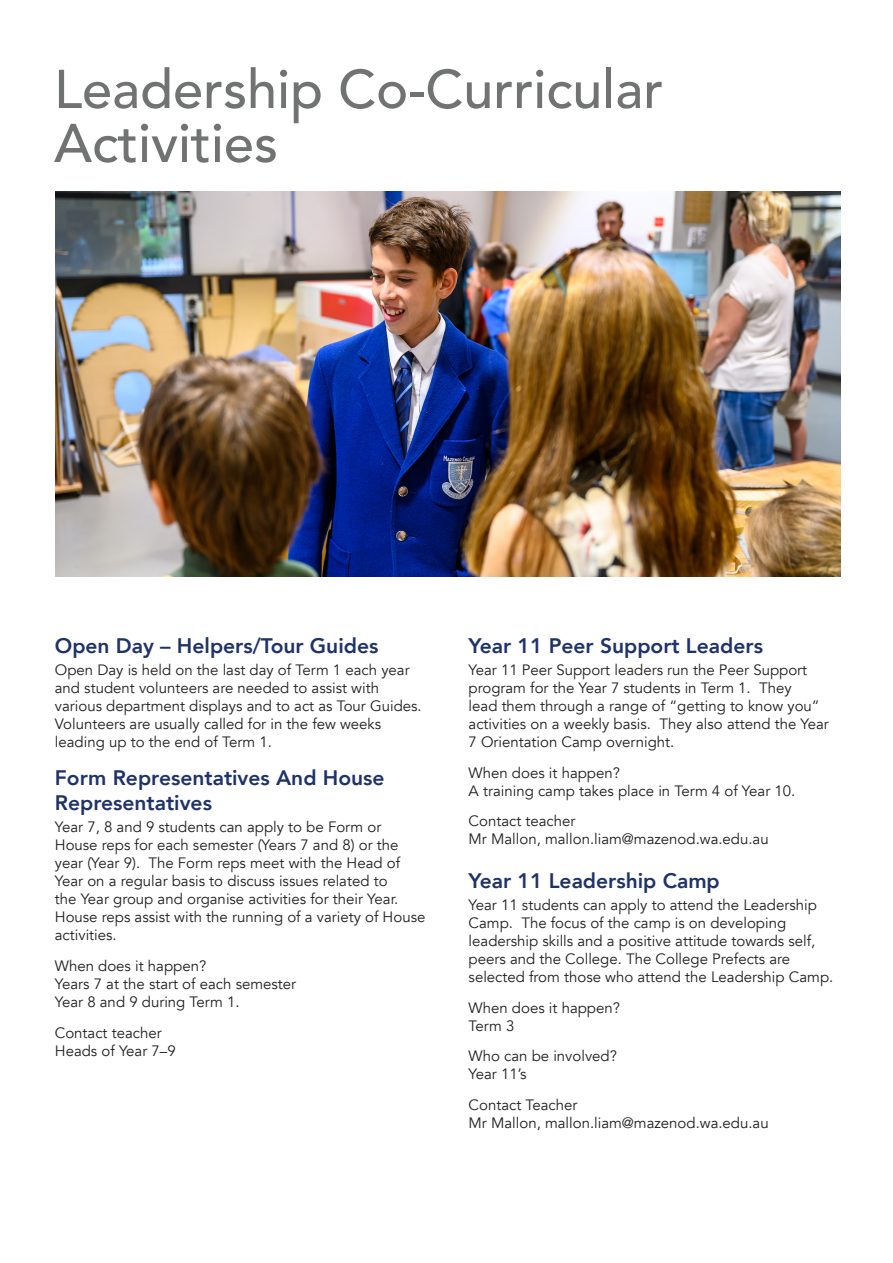
<style>
.page{position:relative;width:893px;height:1263px;background:#fff}
.page>*{position:absolute;margin:0;border:0;box-sizing:border-box;transform-origin:0 0}
.Heading_1{font:500 54px/54px "Avenir";color:#717373}
.Heading_2{font:800 21px/25.2px "Avenir";color:#1f3369}
.Body{font:15px/18px "Avenir";color:#231f20}
.Heading_3{font:15px "Avenir";color:#231f20}
.Body_2{font:15px "Avenir";color:#231f20}
</style>
<div class="page">
<img style="left:55px;top:191px;width:786px;height:385px">
<p class="Heading_1" style="left:54px;top:59px;width:611px">Leadership Co-Curricular<br>Activities</p>
<p class="Heading_2" style="left:55px;top:633px;width:325px">Open Day – Helpers/Tour Guides</p>
<p class="Body" style="left:55px;top:661px;width:368px">Open Day is held on the last day of Term 1 each year and student volunteers are needed to assist with various department displays and to act as Tour Guides.<br>Volunteers are usually called for in the few weeks leading up to the end of Term 1.</p>
<p class="Heading_2" style="left:55px;top:765px;width:331px">Form Representatives And House<br>Representatives</p>
<p class="Body" style="left:55px;top:818px;width:372px">Year 7, 8 and 9 students can apply to be Form or House reps for each semester (Years 7 and 8) or the year (Year 9). The Form reps meet with the Head of Year on a regular basis to discuss issues related to<br>the Year group and organise activities for their Year.<br>House reps assist with the running of a variety of House activities.</p>
<p class="Heading_3" style="left:55px;top:957px;width:153px">When does it happen?</p>
<p class="Body" style="left:55px;top:975px;width:243px">Years 7 at the start of each semester</p>
<p class="Body" style="left:55px;top:993px;width:186px">Year 8 and 9 during Term 1.</p>
<p class="Heading_3" style="left:55px;top:1024px;width:108px">Contact teacher</p>
<p class="Body" style="left:55px;top:1042px;width:122px">Heads of Year 7–9</p>
<p class="Heading_2" style="left:469px;top:633px;width:296px">Year 11 Peer Support Leaders</p>
<p class="Body" style="left:469px;top:661px;width:362px">Year 11 Peer Support leaders run the Peer Support program for the Year 7 students in Term 1. They<br>lead them through a range of “getting to know you” activities on a weekly basis. They also attend the Year 7 Orientation Camp overnight.</p>
<p class="Heading_3" style="left:469px;top:763px;width:153px">When does it happen?</p>
<p class="Body" style="left:469px;top:782px;width:328px">A training camp takes place in Term 4 of Year 10.</p>
<p class="Heading_3" style="left:469px;top:812px;width:108px">Contact teacher</p>
<p class="Body_2" style="left:469px;top:830px;width:302px">Mr Mallon, mallon.liam@mazenod.wa.edu.au</p>
<p class="Heading_2" style="left:469px;top:868px;width:253px">Year 11 Leadership Camp</p>
<p class="Body" style="left:469px;top:896px;width:366px">Year 11 students can apply to attend the Leadership Camp. The focus of the camp is on developing leadership skills and a positive attitude towards self, peers and the College. The College Prefects are selected from those who attend the Leadership Camp.</p>
<p class="Heading_3" style="left:469px;top:998px;width:153px">When does it happen?</p>
<p class="Body" style="left:469px;top:1017px;width:47px">Term 3</p>
<p class="Heading_3" style="left:469px;top:1047px;width:150px">Who can be involved?</p>
<p class="Body" style="left:469px;top:1065px;width:59px">Year 11’s</p>
<p class="Heading_3" style="left:469px;top:1096px;width:110px">Contact Teacher</p>
<p class="Body_2" style="left:469px;top:1114px;width:302px">Mr Mallon, mallon.liam@mazenod.wa.edu.au</p>
</div>
